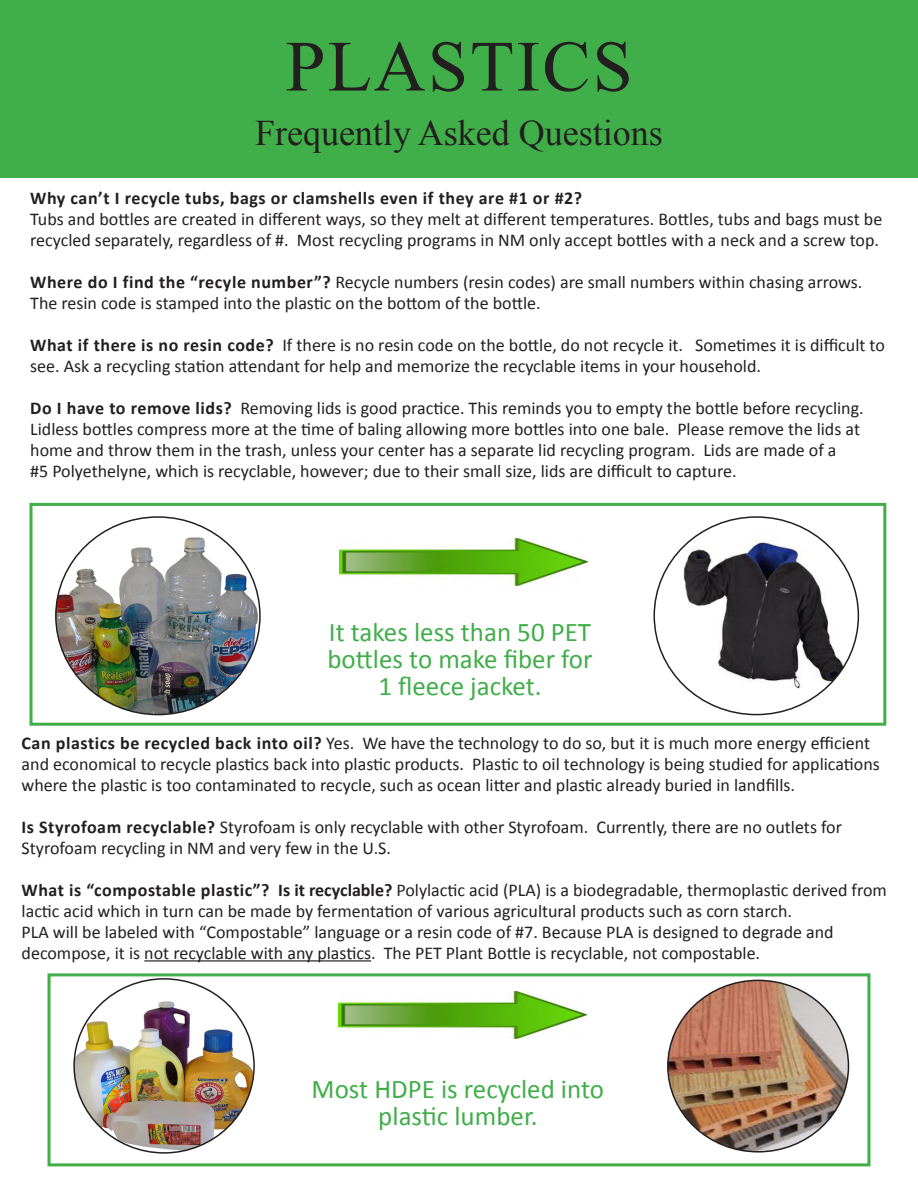
<style>
.page{position:relative;width:918px;height:1188px;background:#fff}
.page>*{position:absolute;margin:0;border:0;box-sizing:border-box;transform-origin:0 0}
.t1{font:72px "Times New Roman";letter-spacing:.03em;color:#231f20}
.t2{font:36px "Times New Roman";color:#231f20}
.t3{font:27px/27px "Calibri";color:#40ae49}
.t4{font:18px/21px "Calibri";color:#231f20}
.t5{font:700 18px "Calibri";letter-spacing:.03em;color:#231f20}
.s1{font-weight:700}
</style>
<div class="page">
<div style="left:0;top:0;width:918px;height:177px;background:#40ae49"></div>
<hr style="left:144px;top:960px;width:227px;height:2px;background:#231f20">
<div style="left:29px;top:503px;width:857px;height:223px;border:3px solid #40ae49"></div>
<img style="left:339px;top:538px;width:249px;height:47px">
<img style="left:56px;top:517px;width:204px;height:198px">
<img style="left:676px;top:534px;width:173px;height:164px">
<div style="left:48px;top:973px;width:822px;height:193px;border:3px solid #40ae49"></div>
<img style="left:339px;top:992px;width:248px;height:47px">
<img style="left:75px;top:979px;width:179px;height:172px">
<img style="left:668px;top:980px;width:180px;height:170px">
<p class="t1" style="left:285px;top:18px;width:349px">PLASTICS</p>
<p class="t2" style="left:255px;top:108px;width:409px">Frequently Asked Questions</p>
<p class="t5" style="left:30px;top:186px;width:554px">Why can’t I recycle tubs, bags or clamshells even if they are #1 or #2?</p>
<p class="t4" style="left:30px;top:208px;width:854px">Tubs and bottles are created in different ways, so they melt at different temperatures. Bottles, tubs and bags must be recycled separately, regardless of #. Most recycling programs in NM only accept bottles with a neck and a screw top.</p>
<p class="t4" style="left:30px;top:271px;width:834px"><span class="s1">Where do I find the “recyle number”?</span> Recycle numbers (resin codes) are small numbers within chasing arrows.</p>
<p class="t4" style="left:30px;top:292px;width:512px">The resin code is stamped into the plastic on the bottom of the bottle.</p>
<p class="t4" style="left:30px;top:334px;width:856px"><span class="s1">What if there is no resin code?</span> If there is no resin code on the bottle, do not recycle it. Sometimes it is difficult to see. Ask a recycling station attendant for help and memorize the recyclable items in your household.</p>
<p class="t4" style="left:30px;top:397px;width:835px"><span class="s1">Do I have to remove lids?</span> Removing lids is good practice. This reminds you to empty the bottle before recycling.</p>
<p class="t4" style="left:30px;top:418px;width:831px">Lidless bottles compress more at the time of baling allowing more bottles into one bale. Please remove the lids at home and throw them in the trash, unless your center has a separate lid recycling program. Lids are made of a</p>
<p class="t4" style="left:30px;top:460px;width:708px">#5 Polyethelyne, which is recyclable, however; due to their small size, lids are difficult to capture.</p>
<p class="t3" style="left:327px;top:618px;width:267px">It takes less than 50 PET bottles to make fiber for</p>
<p class="t3" style="left:378px;top:672px;width:165px">1 fleece jacket.</p>
<p class="t4" style="left:22px;top:732px;width:860px"><span class="s1">Can plastics be recycled back into oil?</span> Yes. We have the technology to do so, but it is much more energy efficient and economical to recycle plastics back into plastic products. Plastic to oil technology is being studied for applications where the plastic is too contaminated to recycle, such as ocean litter and plastic already buried in landfills.</p>
<p class="t4" style="left:22px;top:816px;width:822px"><span class="s1">Is Styrofoam recyclable?</span> Styrofoam is only recyclable with other Styrofoam. Currently, there are no outlets for</p>
<p class="t4" style="left:22px;top:837px;width:371px">Styrofoam recycling in NM and very few in the U.S.</p>
<p class="t4" style="left:22px;top:879px;width:867px"><span class="s1">What is “compostable plastic”? Is it recyclable?</span> Polylactic acid (PLA) is a biodegradable, thermoplastic derived from lactic acid which in turn can be made by fermentation of various agricultural products such as corn starch.</p>
<p class="t4" style="left:22px;top:921px;width:814px">PLA will be labeled with “Compostable” language or a resin code of #7. Because PLA is designed to degrade and decompose, it is not recyclable with any plastics. The PET Plant Bottle is recyclable, not compostable.</p>
<p class="t3" style="left:312px;top:1076px;width:294px">Most HDPE is recycled into</p>
<p class="t3" style="left:378px;top:1103px;width:161px">plastic lumber.</p>
</div>
